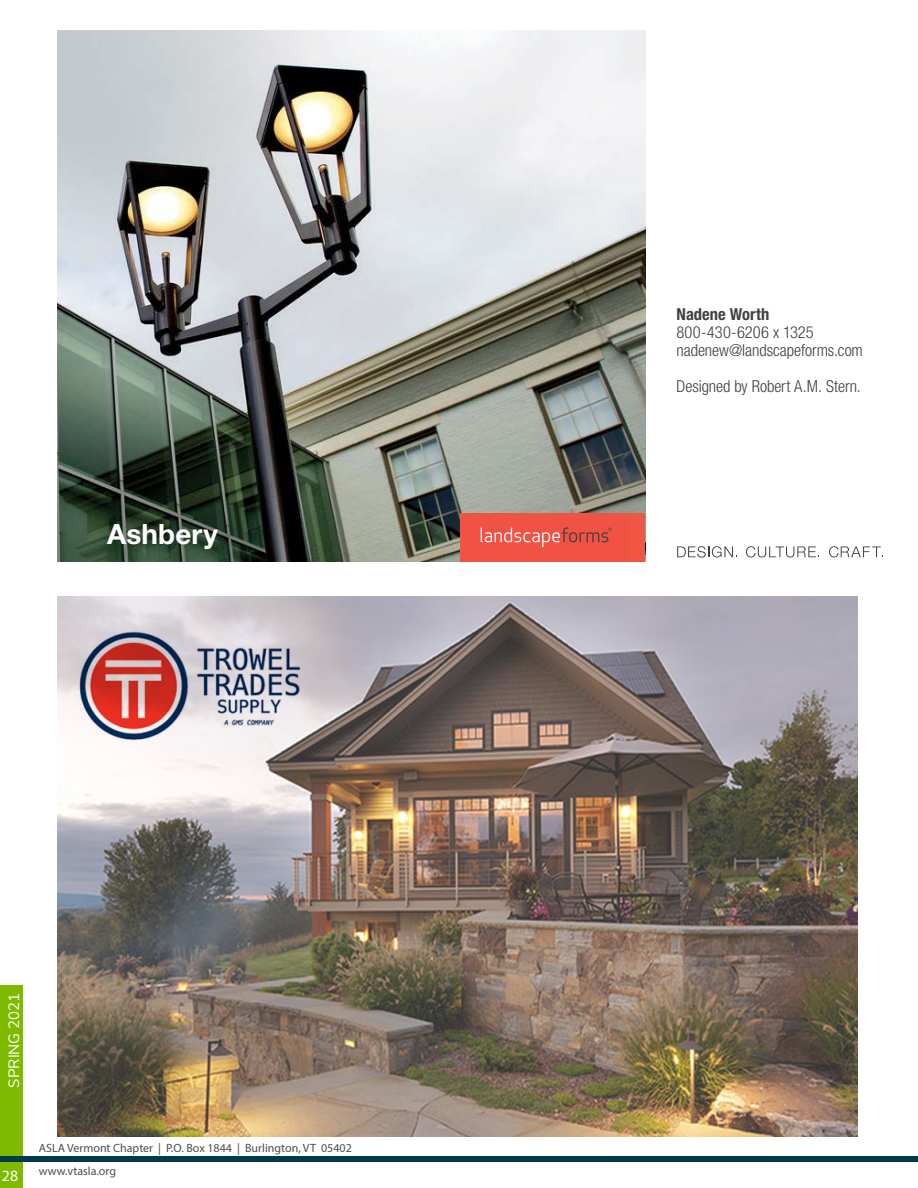
<style>
.page{position:relative;width:918px;height:1188px;background:#fff}
.page>*{position:absolute;margin:0;border:0;box-sizing:border-box;transform-origin:0 0}
.t1{font:700 27.9px "Helvetica Neue LT Pro";letter-spacing:.005em;color:#fff}
.t2{font:300 condensed 16.5px/18px "Helvetica Neue LT Pro";color:#414042}
.t3{font:700 condensed 16.5px "Helvetica Neue LT Pro";letter-spacing:.005em;color:#414042}
.t4{font:15.75px "Myriad Pro";color:#fff}
.t5{font:15px "Nunito Sans";color:#fff}
.t6{font:12px/22.5px "Myriad Pro";color:#4d4d4f}
</style>
<div class="page">
<div style="left:0;top:986px;width:23px;height:202px;background:#7ebb00"></div>
<div style="left:0;top:1156px;width:918px;height:6px;background:#003b4a"></div>
<img style="left:58px;top:30px;width:587px;height:532px">
<div style="left:461px;top:513px;width:184px;height:49px;background:#f05644"></div>
<svg style="left:481px;top:527px;width:130px;height:20px"></svg>
<svg style="left:628px;top:30px;width:18px;height:1px"></svg>
<svg style="left:677px;top:546px;width:60px;height:11px"></svg>
<svg style="left:746px;top:546px;width:73px;height:11px"></svg>
<svg style="left:829px;top:546px;width:54px;height:11px"></svg>
<img style="left:58px;top:596px;width:800px;height:540px">
<h1 class="t1" style="left:107px;top:517px;width:112px">Ashbery</h1>
<p class="t5" style="left:3px;top:1088px;width:96px;rotate:-90deg">SPRING 2021</p>
<p class="t4" style="left:2px;top:1166px;width:18px">28</p>
<p class="t6" style="left:39px;top:1137px;width:315px">ASLA Vermont Chapter | P.O. Box 1844 | Burlington, VT 05402 www.vtasla.org</p>
<p class="t3" style="left:677px;top:304px;width:94px">Nadene Worth</p>
<p class="t2" style="left:677px;top:323px;width:188px">800-430-6206 x 1325 nadenew@landscapeforms.com</p>
<p class="t2" style="left:677px;top:377px;width:186px">Designed by Robert A.M. Stern.</p>
</div>
